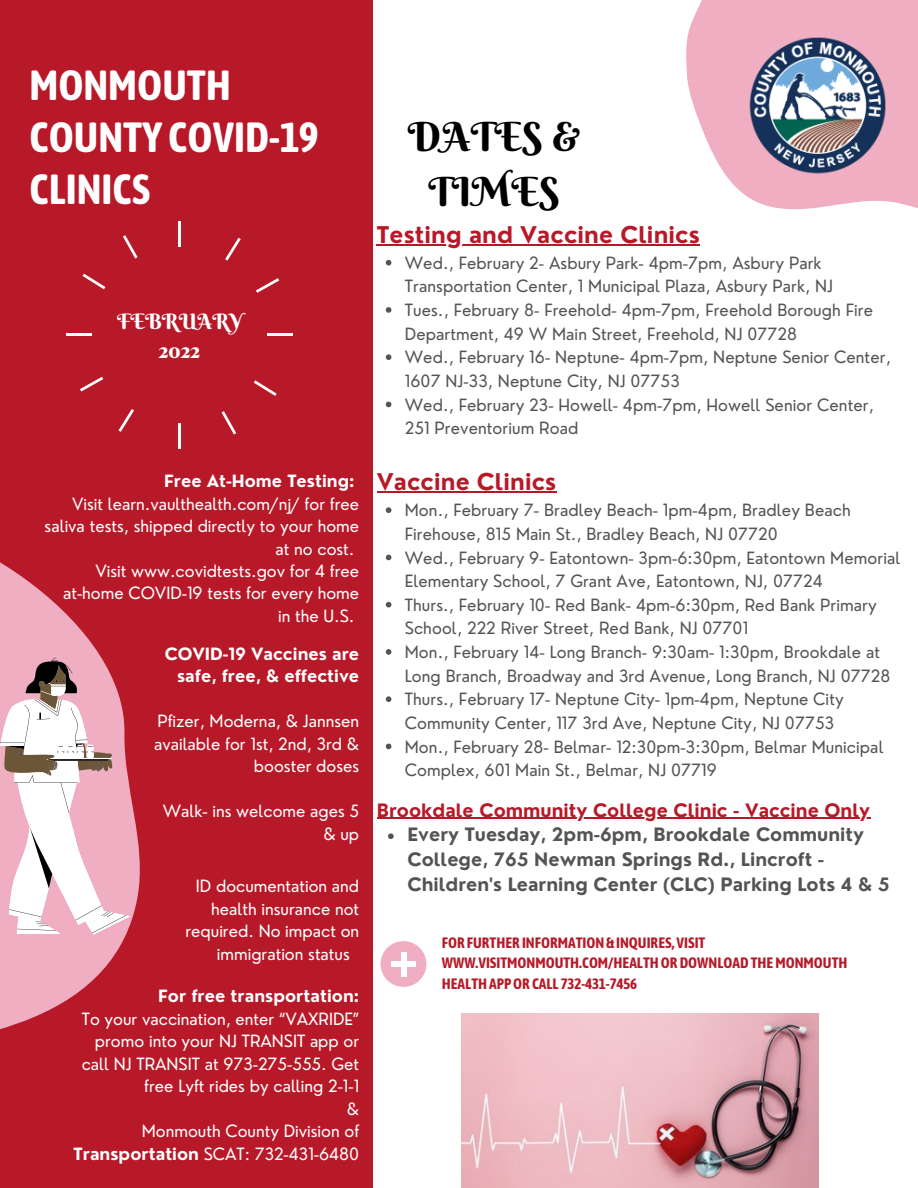
<style>
.page{position:relative;width:918px;height:1188px;background:#fff}
.page>*{position:absolute;margin:0;border:0;box-sizing:border-box;transform-origin:0 0}
.t1{font:700 42px/51.8px "Asap Condensed";color:#fff}
.t2{font:40.2px/55.2px "Berkshire Swash";color:#000;text-align:center}
.t3{font:700 22.5px "Nourd";letter-spacing:.005em;color:#b81928}
.t4{font:21.3px/29.2px "Berkshire Swash";color:#fff;text-align:center}
.t5{font:700 18px/24.8px "Nourd";color:#545454}
.t6{font:700 18px "Nourd";color:#b81928}
.t7{font:16.5px/23.7px "Nourd";letter-spacing:.005em;color:#545454}
.t8{font:16.5px/22.5px "Nourd";color:#fff;text-align:right}
.t9{font:700 16.5px/22.5px "Nourd";color:#fff;text-align:right}
.t10{font:700 15px/20.2px "Asap Condensed";color:#b81928}
.s1{font-weight:700}
</style>
<div class="page">
<div style="left:0;top:0;width:372px;height:1188px;background:#b81928"></div>
<svg style="left:686px;top:0;width:232px;height:210px;fill:#efaec1"></svg>
<svg style="left:0;top:562px;width:140px;height:467px"></svg>
<div style="left:381px;top:941px;width:45px;height:46px;background:#efaec1;border-radius:50%"></div>
<div style="left:392px;top:961px;width:24px;height:6px;background:#fff"></div>
<div style="left:401px;top:952px;width:6px;height:24px;background:#fff"></div>
<img style="left:747px;top:35px;width:142px;height:142px">
<hr style="left:178px;top:423px;width:3px;height:25px;background:#fff">
<hr style="left:178px;top:221px;width:3px;height:26px;background:#fff">
<hr style="left:66px;top:333px;width:25px;height:3px;background:#fff">
<hr style="left:268px;top:333px;width:25px;height:3px;background:#fff">
<svg style="left:118px;top:409px;width:16px;height:23px"></svg>
<svg style="left:225px;top:238px;width:16px;height:23px"></svg>
<svg style="left:83px;top:274px;width:22px;height:15px"></svg>
<svg style="left:254px;top:380px;width:23px;height:16px"></svg>
<svg style="left:80px;top:377px;width:23px;height:15px"></svg>
<svg style="left:256px;top:278px;width:23px;height:15px"></svg>
<svg style="left:123px;top:235px;width:15px;height:23px"></svg>
<svg style="left:222px;top:411px;width:14px;height:23px"></svg>
<svg style="left:0;top:657px;width:130px;height:278px"></svg>
<img style="left:462px;top:1013px;width:356px;height:175px">
<svg style="left:386px;top:260px;width:5px;height:5px"></svg>
<svg style="left:386px;top:307px;width:5px;height:6px"></svg>
<svg style="left:386px;top:354px;width:5px;height:6px"></svg>
<svg style="left:386px;top:402px;width:5px;height:5px"></svg>
<svg style="left:386px;top:507px;width:5px;height:6px"></svg>
<svg style="left:386px;top:555px;width:5px;height:5px"></svg>
<svg style="left:386px;top:602px;width:5px;height:5px"></svg>
<svg style="left:386px;top:649px;width:5px;height:6px"></svg>
<svg style="left:386px;top:696px;width:5px;height:6px"></svg>
<svg style="left:386px;top:744px;width:5px;height:5px"></svg>
<hr style="left:377px;top:244px;width:323px;height:1px;background:#b81928">
<hr style="left:377px;top:492px;width:180px;height:1px;background:#b81928">
<svg style="left:388px;top:833px;width:6px;height:6px"></svg>
<hr style="left:377px;top:818px;width:494px;height:1px;background:#b81928">
<p class="t1" style="left:29px;top:59px;width:290px">MONMOUTH<br>COUNTY COVID-19<br>CLINICS</p>
<p class="t4" style="left:117px;top:307px;width:127px">FEBRUARY<br>2022</p>
<p class="t9" style="left:164px;top:470px;width:192px">Free At-Home Testing:</p>
<p class="t8" style="left:45px;top:492px;width:316px">Visit learn.vaulthealth.com/nj/ for free saliva tests, shipped directly to your home at no cost.</p>
<p class="t8" style="left:63px;top:559px;width:298px">Visit www.covidtests.gov for 4 free at-home COVID-19 tests for every home in the U.S.</p>
<p class="t9" style="left:165px;top:642px;width:196px">COVID-19 Vaccines are safe, free, &amp; effective</p>
<p class="t8" style="left:154px;top:710px;width:207px">Pfizer, Moderna, &amp; Jannsen available for 1st, 2nd, 3rd &amp; booster doses</p>
<p class="t8" style="left:163px;top:800px;width:198px">Walk- ins welcome ages 5 &amp; up</p>
<p class="t8" style="left:196px;top:875px;width:165px">ID documentation and</p>
<p class="t8" style="left:211px;top:898px;width:150px">health insurance not</p>
<p class="t8" style="left:185px;top:920px;width:175px">required. No impact on</p>
<p class="t8" style="left:217px;top:943px;width:134px">immigration status</p>
<p class="t9" style="left:158px;top:985px;width:202px">For free transportation:</p>
<p class="t8" style="left:82px;top:1007px;width:279px">To your vaccination, enter “VAXRIDE” promo into your NJ TRANSIT app or call NJ TRANSIT at 973-275-555. Get free Lyft rides by calling 2-1-1</p>
<p class="t8" style="left:347px;top:1097px;width:14px">&amp;</p>
<p class="t8" style="left:74px;top:1120px;width:287px">Monmouth County Division of<br><span class="s1">Transportation</span> SCAT: 732-431-6480</p>
<p class="t2" style="left:408px;top:109px;width:174px">DATES &amp;<br>TIMES</p>
<p class="t3" style="left:377px;top:220px;width:325px">Testing and Vaccine Clinics</p>
<p class="t7" style="left:405px;top:251px;width:430px">Wed., February 2- Asbury Park- 4pm-7pm, Asbury Park<br>Transportation Center, 1 Municipal Plaza, Asbury Park, NJ</p>
<p class="t7" style="left:405px;top:298px;width:470px">Tues., February 8- Freehold- 4pm-7pm, Freehold Borough Fire<br>Department, 49 W Main Street, Freehold, NJ 07728</p>
<p class="t7" style="left:405px;top:345px;width:487px">Wed., February 16- Neptune- 4pm-7pm, Neptune Senior Center,<br>1607 NJ-33, Neptune City, NJ 07753</p>
<p class="t7" style="left:405px;top:393px;width:471px">Wed., February 23- Howell- 4pm-7pm, Howell Senior Center,<br>251 Preventorium Road</p>
<p class="t3" style="left:377px;top:468px;width:181px">Vaccine Clinics</p>
<p class="t7" style="left:405px;top:498px;width:448px">Mon., February 7- Bradley Beach- 1pm-4pm, Bradley Beach<br>Firehouse, 815 Main St., Bradley Beach, NJ 07720</p>
<p class="t7" style="left:405px;top:546px;width:497px">Wed., February 9- Eatontown- 3pm-6:30pm, Eatontown Memorial<br>Elementary School, 7 Grant Ave, Eatontown, NJ, 07724</p>
<p class="t7" style="left:405px;top:593px;width:473px">Thurs., February 10- Red Bank- 4pm-6:30pm, Red Bank Primary<br>School, 222 River Street, Red Bank, NJ 07701</p>
<p class="t7" style="left:405px;top:640px;width:487px">Mon., February 14- Long Branch- 9:30am- 1:30pm, Brookdale at<br>Long Branch, Broadway and 3rd Avenue, Long Branch, NJ 07728</p>
<p class="t7" style="left:405px;top:687px;width:440px">Thurs., February 17- Neptune City- 1pm-4pm, Neptune City<br>Community Center, 117 3rd Ave, Neptune City, NJ 07753</p>
<p class="t7" style="left:405px;top:735px;width:480px">Mon., February 28- Belmar- 12:30pm-3:30pm, Belmar Municipal<br>Complex, 601 Main St., Belmar, NJ 07719</p>
<p class="t6" style="left:377px;top:799px;width:495px">Brookdale Community College Clinic - Vaccine Only</p>
<p class="t5" style="left:407px;top:822px;width:484px">Every Tuesday, 2pm-6pm, Brookdale Community<br>College, 765 Newman Springs Rd., Lincroft -<br>Children's Learning Center (CLC) Parking Lots 4 &amp; 5</p>
<p class="t10" style="left:442px;top:933px;width:407px">FOR FURTHER INFORMATION&amp; INQUIRES, VISIT<br>WWW.VISITMONMOUTH.COM/HEALTHORDOWNLOADTHEMONMOUTH<br>HEALTHAPPOR CALL 732-431-7456</p>
</div>
